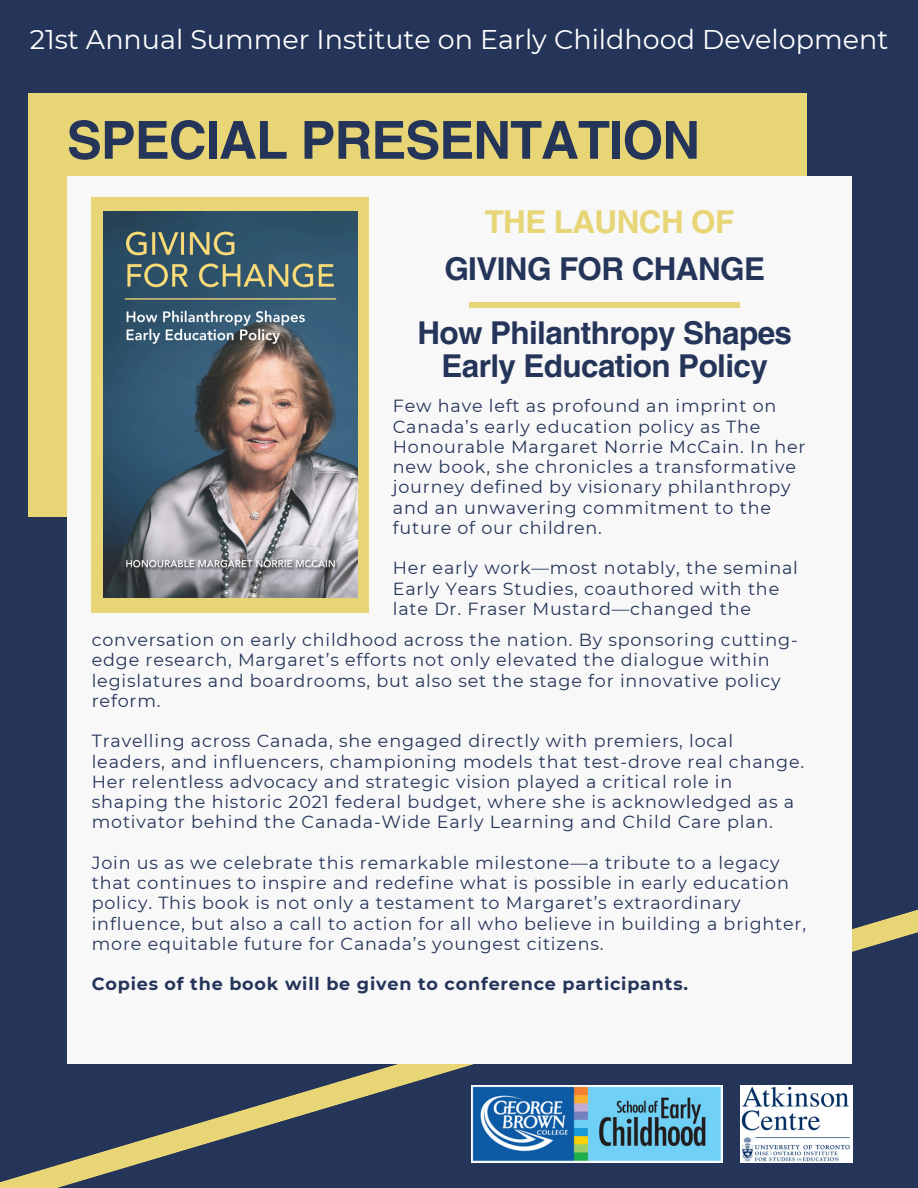
<style>
.page{position:relative;width:918px;height:1188px;background:#25355a}
.page>*{position:absolute;margin:0;border:0;box-sizing:border-box;transform-origin:0 0}
.t1{font:700 52.5px "Helvetica LT Pro";letter-spacing:-.02em;color:#25355a}
.t2{font:700 31.5px/32.7px "Helvetica LT Pro";letter-spacing:-.02em;color:#25355a;text-align:center}
.t3{font:700 31.5px "Helvetica LT Pro";letter-spacing:-.02em;color:#e8d576}
.t4{font:27px "Montserrat";color:#fff}
.t5{font:17.55px/20.2px "Montserrat";letter-spacing:.045em;color:#25355a}
.t6{font:700 17.55px "Montserrat";letter-spacing:.045em;color:#25355a}
</style>
<div class="page">
<div style="left:28px;top:93px;width:779px;height:424px;background:#e8d576"></div>
<svg style="left:0;top:893px;width:918px;height:295px"></svg>
<div style="left:67px;top:176px;width:784px;height:888px;background:#f8f8f8"></div>
<div style="left:92px;top:197px;width:277px;height:416px;background:#e8d576"></div>
<div style="left:470px;top:302px;width:270px;height:6px;background:#e8d576"></div>
<img style="left:103px;top:211px;width:255px;height:387px">
<h1 class="t4" style="left:30px;top:23px;width:860px">21st Annual Summer Institute on Early Childhood Development</h1>
<p class="t1" style="left:67px;top:121px;width:635px">SPECIAL PRESENTATION</p>
<p class="t3" style="left:485px;top:210px;width:251px">THE LAUNCH OF</p>
<h5 class="t2" style="left:444px;top:256px;width:322px">GIVING FOR CHANGE</h5>
<p class="t2" style="left:417px;top:320px;width:376px">How Philanthropy Shapes<br>Early Education Policy</p>
<h2 class="t5" style="left:393px;top:396px;width:414px">Few have left as profound an imprint on Canada’s early education policy as The Honourable Margaret Norrie McCain. In her new book, she chronicles a transformative journey defined by visionary philanthropy and an unwavering commitment to the future of our children.</h2>
<h2 class="t5" style="left:393px;top:558px;width:407px">Her early work—most notably, the seminal<br>Early Years Studies, coauthored with the late Dr. Fraser Mustard—changed the</h2>
<h3 class="t5" style="left:92px;top:630px;width:707px">conversation on early childhood across the nation. By sponsoring cutting&shy;edge research, Margaret’s efforts not only elevated the dialogue within legislatures and boardrooms, but also set the stage for innovative policy reform.</h3>
<p class="t5" style="left:92px;top:731px;width:714px">Travelling across Canada, she engaged directly with premiers, local leaders, and influencers, championing models that test-drove real change.<br>Her relentless advocacy and strategic vision played a critical role in shaping the historic 2021 federal budget, where she is acknowledged as a motivator behind the Canada-Wide Early Learning and Child Care plan.</p>
<p class="t5" style="left:92px;top:852px;width:716px">Join us as we celebrate this remarkable milestone—a tribute to a legacy that continues to inspire and redefine what is possible in early education policy. This book is not only a testament to Margaret’s extraordinary influence, but also a call to action for all who believe in building a brighter, more equitable future for Canada’s youngest citizens.</p>
<p class="t6" style="left:92px;top:973px;width:598px">Copies of the book will be given to conference participants.</p>
</div>
